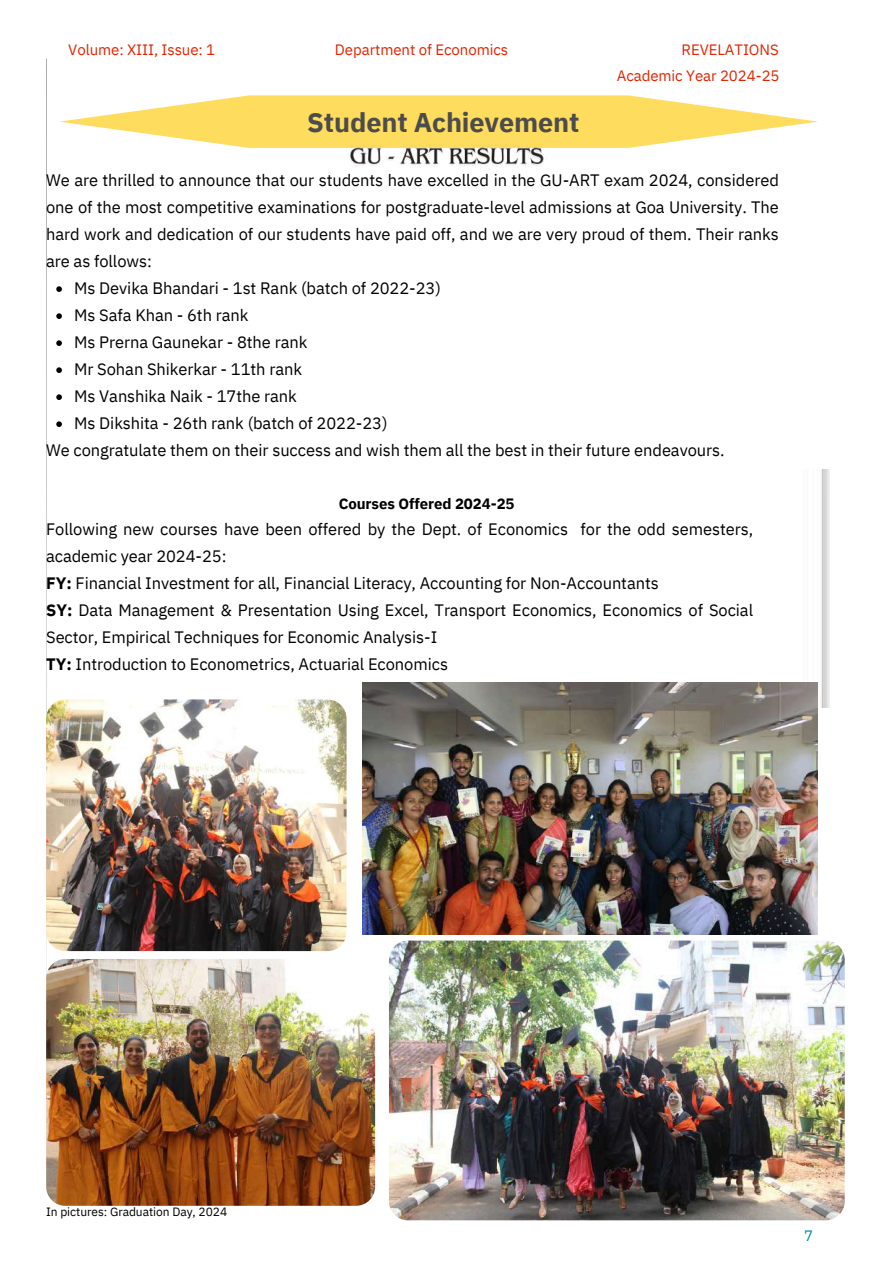
<style>
.page{position:relative;width:894px;height:1264px;background:#fff}
.page>*{position:absolute;margin:0;border:0;box-sizing:border-box;transform-origin:0 0}
.t1{font:700 27px "IBM Plex Sans";letter-spacing:-.005em;color:#4c4c4c}
.t2{font:16.5px/27px "IBM Plex Sans";letter-spacing:-.005em;color:#000}
.t3{font:15px/25.2px "IBM Plex Sans";letter-spacing:-.005em;color:#e32400;text-align:right}
.t4{font:700 15px "IBM Plex Sans";letter-spacing:-.005em;color:#000}
.t5{font:15px "IBM Plex Sans";color:#008cb4}
.t6{font:12px "IBM Plex Sans";letter-spacing:-.005em;color:#000}
.s1{font-weight:700}
</style>
<div class="page">
<svg style="left:46px;top:58px;width:1px;height:916px"></svg>
<svg style="left:59px;top:95px;width:758px;height:53px"></svg>
<img style="left:46px;top:469px;width:783px;height:238px">
<img style="left:389px;top:940px;width:455px;height:280px;border-radius:19px">
<img style="left:362px;top:682px;width:455px;height:252px">
<img style="left:46px;top:699px;width:300px;height:252px;border-radius:19px">
<img style="left:46px;top:959px;width:329px;height:246px;border-radius:19px">
<svg style="left:56px;top:286px;width:6px;height:6px"></svg>
<svg style="left:56px;top:313px;width:6px;height:6px"></svg>
<svg style="left:56px;top:340px;width:6px;height:6px"></svg>
<svg style="left:56px;top:367px;width:6px;height:6px"></svg>
<svg style="left:56px;top:394px;width:6px;height:6px"></svg>
<svg style="left:56px;top:421px;width:6px;height:6px"></svg>
<img style="left:346px;top:144px;width:200px;height:23px">
<p class="t3" style="left:68px;top:37px;width:148px">Volume: XIII, Issue: 1</p>
<p class="t3" style="left:335px;top:37px;width:175px">Department of Economics</p>
<p class="t3" style="left:616px;top:37px;width:164px">REVELATIONS<br>Academic Year 2024-25</p>
<h1 class="t1" style="left:307px;top:104px;width:273px">Student Achievement</h1>
<p class="t2" style="left:46px;top:166px;width:734px">We are thrilled to announce that our students have excelled in the GU-ART exam 2024, considered</p>
<p class="t2" style="left:46px;top:193px;width:734px">one of the most competitive examinations for postgraduate-level admissions at Goa University. The</p>
<p class="t2" style="left:46px;top:220px;width:734px">hard work and dedication of our students have paid off, and we are very proud of them. Their ranks</p>
<p class="t2" style="left:46px;top:247px;width:107px">are as follows:</p>
<p class="t2" style="left:74px;top:274px;width:368px">Ms Devika Bhandari - 1st Rank (batch of 2022-23)</p>
<p class="t2" style="left:74px;top:301px;width:176px">Ms Safa Khan - 6th rank</p>
<p class="t2" style="left:74px;top:328px;width:234px">Ms Prerna Gaunekar - 8the rank</p>
<p class="t2" style="left:74px;top:355px;width:229px">Mr Sohan Shikerkar - 11th rank</p>
<p class="t2" style="left:74px;top:382px;width:224px">Ms Vanshika Naik - 17the rank</p>
<p class="t2" style="left:74px;top:409px;width:315px">Ms Dikshita - 26th rank (batch of 2022-23)</p>
<p class="t2" style="left:46px;top:436px;width:679px">We congratulate them on their success and wish them all the best in their future endeavours.</p>
<p class="t4" style="left:338px;top:494px;width:177px">Courses Offered 2024-25</p>
<p class="t2" style="left:46px;top:515px;width:708px">Following new courses have been offered by the Dept. of Economics for the odd semesters, academic year 2024-25:<br><span class="s1">FY:</span> Financial Investment for all, Financial Literacy, Accounting for Non-Accountants<br><span class="s1">SY:</span> Data Management &amp; Presentation Using Excel, Transport Economics, Economics of Social Sector, Empirical Techniques for Economic Analysis-I<br><span class="s1">TY:</span> Introduction to Econometrics, Actuarial Economics</p>
<p class="t6" style="left:46px;top:1203px;width:182px">In pictures: Graduation Day, 2024</p>
<p class="t5" style="left:804px;top:1225px;width:10px">7</p>
</div>
